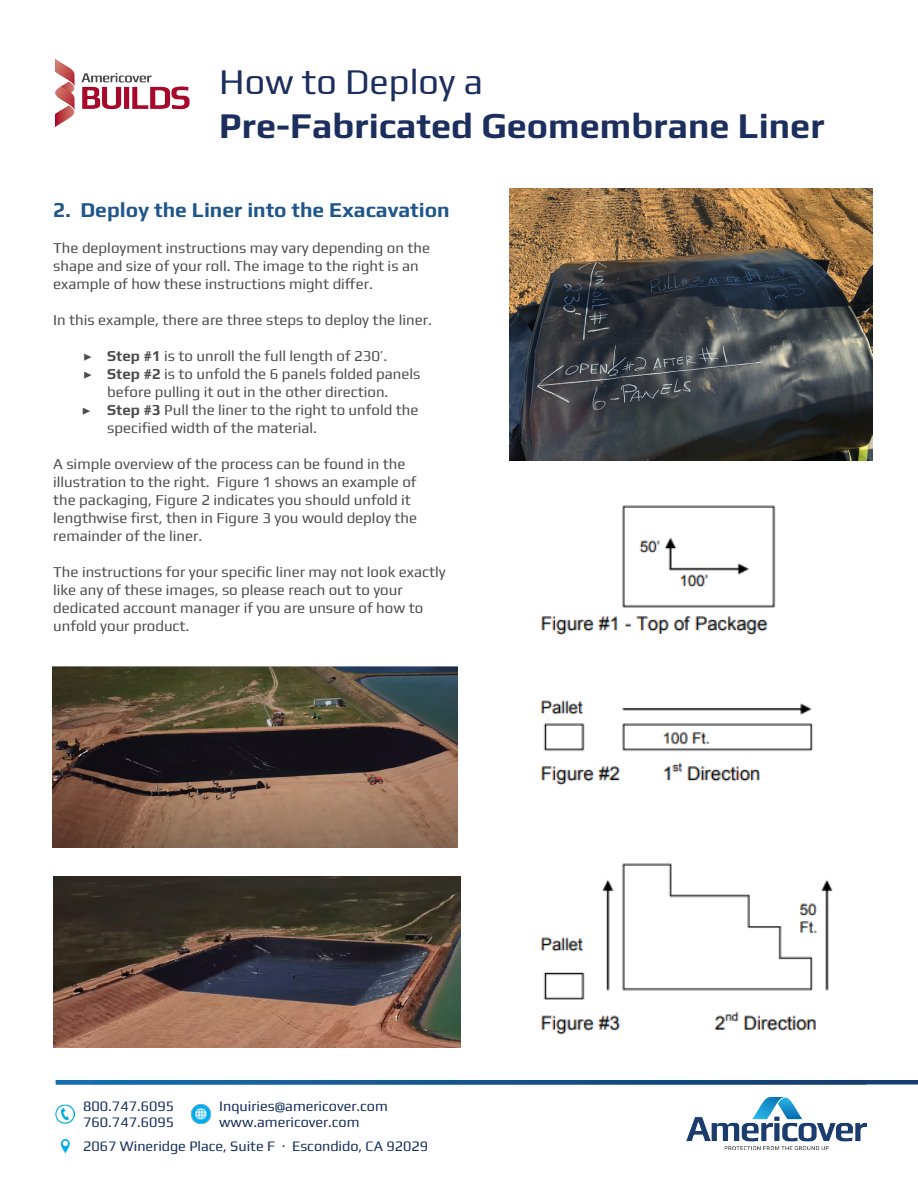
<style>
.page{position:relative;width:918px;height:1188px;background:#fff}
.page>*{position:absolute;margin:0;border:0;box-sizing:border-box;transform-origin:0 0}
.t1{font:700 36px "Play";color:#1b2e5d}
.t2{font:36px "Play";color:#1b2e5d}
.t3{font:700 21px "Play";color:#1f568b}
.t4{font:15px/18px "Play";color:#4d4c4f}
.t5{font:14.4px "Play";color:#172f5b}
.s1{font-family:"Minion Pro"}
.s2{font-weight:700}
</style>
<div class="page">
<img style="left:686px;top:1097px;width:181px;height:53px">
<hr style="left:56px;top:1080px;width:862px;height:4px;background:#134171">
<img style="left:56px;top:1105px;width:19px;height:19px">
<img style="left:192px;top:1105px;width:19px;height:19px">
<svg style="left:61px;top:1139px;width:9px;height:14px"></svg>
<svg style="left:63px;top:1141px;width:5px;height:5px"></svg>
<svg style="left:56px;top:1080px;width:633px;height:4px"></svg>
<img style="left:55px;top:59px;width:135px;height:68px">
<img style="left:510px;top:189px;width:362px;height:271px">
<img style="left:541px;top:505px;width:292px;height:530px">
<img style="left:52px;top:667px;width:405px;height:180px">
<img style="left:53px;top:876px;width:407px;height:171px">
<p class="t2" style="left:219px;top:57px;width:265px">How to Deploy a</p>
<p class="t1" style="left:219px;top:100px;width:607px">Pre-Fabricated Geomembrane Liner</p>
<p class="t3" style="left:53px;top:195px;width:398px">2. Deploy the Liner into the Exacavation</p>
<p class="t4" style="left:53px;top:238px;width:378px">The deployment instructions may vary depending on the shape and size of your roll. The image to the right is an example of how these instructions might differ.</p>
<p class="t4" style="left:53px;top:310px;width:380px">In this example, there are three steps to deploy the liner.</p>
<p class="t4" style="left:83px;top:346px;width:306px"><span class="s1">▶</span> <span class="s2">Step #1</span> is to unroll the full length of 230’.</p>
<p class="t4" style="left:83px;top:364px;width:339px;text-align:center"><span class="s1">▶</span> <span class="s2">Step #2</span> is to unfold the 6 panels folded panels before pulling it out in the other direction.</p>
<p class="t4" style="left:107px;top:400px;width:313px;text-indent:-26px"><span class="s1">▶</span> <span class="s2">Step #3</span> Pull the liner to the right to unfold the specified width of the material.</p>
<p class="t4" style="left:53px;top:454px;width:366px">A simple overview of the process can be found in the illustration to the right. Figure 1 shows an example of the packaging, Figure 2 indicates you should unfold it lengthwise first, then in Figure 3 you would deploy the remainder of the liner.</p>
<p class="t4" style="left:53px;top:562px;width:394px">The instructions for your specific liner may not look exactly like any of these images, so please reach out to your dedicated account manager if you are unsure of how to unfold your product.</p>
<p class="t5" style="left:219px;top:1096px;width:170px">Inquiries@americover.com</p>
<p class="t5" style="left:219px;top:1112px;width:142px">www.americover.com</p>
<p class="t5" style="left:83px;top:1096px;width:92px">800.747.6095</p>
<p class="t5" style="left:83px;top:1112px;width:92px">760.747.6095</p>
<p class="t5" style="left:83px;top:1136px;width:347px">2067 Wineridge Place, Suite F ∙ Escondido, CA 92029</p>
</div>
